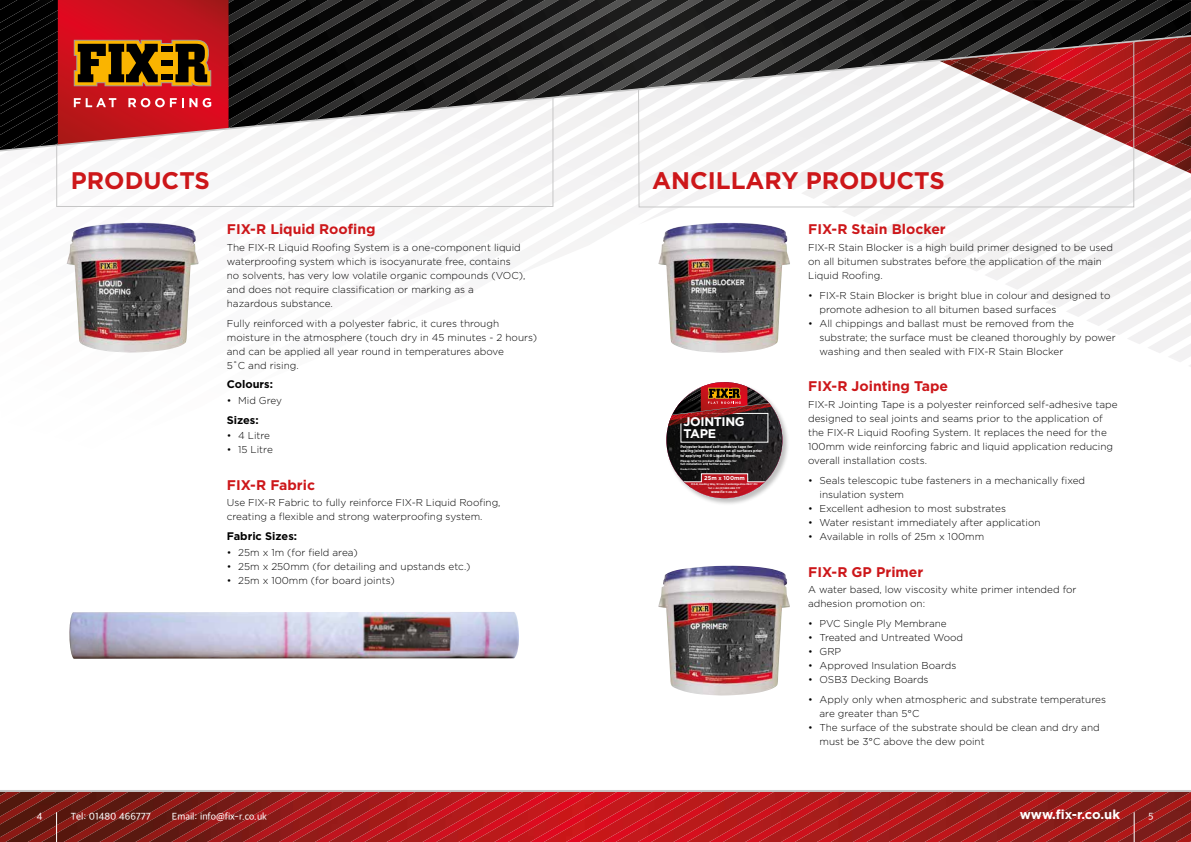
<style>
.page{position:relative;width:1191px;height:842px;background:#fff}
.page>*{position:absolute;margin:0;border:0;box-sizing:border-box;transform-origin:0 0}
.t1{font:700 24px "Gotham";color:#cd171a}
.t2{font:700 14px "Gotham";color:#cd171a}
.t3{font:700 13px "Gotham";letter-spacing:-.005em;color:#fff}
.t4{font:700 12.5px/11.8px "Gotham";letter-spacing:-.03em;color:#fff}
.t5{font:700 11px "Gotham";color:#000}
.t6{font:300 10px/14px "Gotham";color:#000}
.t7{font:500 10px "Apple SD Gothic Neo";color:#fff}
.t8{font:700 5.7px "Gotham";color:#fff}
.t9{font:700 3.7px/4.6px "Gotham";letter-spacing:-.01em;color:#fff}
.t10{font:700 3.4px "Gotham";letter-spacing:-.005em;color:#fff}
.t11{font:700 3px/3.6px "Gotham";letter-spacing:-.01em;color:#fff}
.t12{font:700 2.5px/3.2px "Gotham";letter-spacing:-.02em;color:#fff;text-align:center}
.t13{font:700 2.3px "Gotham";color:#fff}
</style>
<div class="page">
<img style="left:0;top:792px;width:1191px;height:50px">
<hr style="left:56px;top:812px;width:1px;height:30px;background:#fff">
<hr style="left:1134px;top:812px;width:1px;height:30px;background:#fff">
<hr style="left:0;top:790px;width:1191px;height:2px;background:#c6c6c6">
<img style="left:761px;top:0;width:30px;height:31px">
<img style="left:725px;top:0;width:36px;height:35px">
<img style="left:689px;top:0;width:36px;height:35px">
<img style="left:653px;top:0;width:36px;height:35px">
<img style="left:791px;top:0;width:43px;height:31px">
<img style="left:617px;top:0;width:36px;height:35px">
<img style="left:581px;top:0;width:36px;height:35px">
<img style="left:545px;top:0;width:36px;height:35px">
<img style="left:834px;top:0;width:43px;height:31px">
<svg style="left:394px;top:207px;width:797px;height:119px"></svg>
<img style="left:509px;top:0;width:36px;height:35px">
<img style="left:473px;top:0;width:36px;height:35px">
<svg style="left:508px;top:152px;width:150px;height:127px"></svg>
<img style="left:877px;top:0;width:44px;height:31px">
<img style="left:436px;top:0;width:37px;height:35px">
<img style="left:400px;top:0;width:36px;height:35px">
<img style="left:364px;top:0;width:36px;height:35px">
<svg style="left:638px;top:208px;width:122px;height:17px"></svg>
<img style="left:921px;top:0;width:43px;height:31px">
<img style="left:328px;top:0;width:36px;height:35px">
<img style="left:1158px;top:0;width:33px;height:31px">
<img style="left:1122px;top:0;width:36px;height:31px">
<img style="left:292px;top:0;width:36px;height:35px">
<img style="left:1086px;top:0;width:36px;height:31px">
<svg style="left:760px;top:31px;width:431px;height:277px"></svg>
<img style="left:964px;top:0;width:122px;height:35px">
<img style="left:256px;top:0;width:36px;height:35px">
<svg style="left:254px;top:35px;width:937px;height:117px;background:#533d3d"></svg>
<svg style="left:0;top:0;width:254px;height:264px"></svg>
<svg style="left:56px;top:97px;width:498px;height:110px"></svg>
<img style="left:69px;top:612px;width:450px;height:47px">
<svg style="left:637px;top:40px;width:497px;height:168px"></svg>
<img style="left:658px;top:566px;width:132px;height:130px">
<div style="left:665px;top:381px;width:125px;height:125px;background:#000;opacity:.25"></div>
<svg style="left:666px;top:382px;width:117px;height:116px"></svg>
<img style="left:658px;top:223px;width:132px;height:130px">
<img style="left:67px;top:223px;width:132px;height:130px">
<h1 class="t1" style="left:71px;top:166px;width:140px">PRODUCTS</h1>
<h2 class="t2" style="left:227px;top:221px;width:150px">FIX-R Liquid Roofing</h2>
<p class="t6" style="left:227px;top:240px;width:300px">The FIX-R Liquid Roofing System is a one-component liquid waterproofing system which is isocyanurate free, contains no solvents, has very low volatile organic compounds (VOC), and does not require classification or marking as a hazardous substance.</p>
<p class="t6" style="left:227px;top:316px;width:312px">Fully reinforced with a polyester fabric, it cures through moisture in the atmosphere (touch dry in 45 minutes - 2 hours) and can be applied all year round in temperatures above<br>5˚C and rising.</p>
<p class="t5" style="left:227px;top:378px;width:48px">Colours:</p>
<p class="t6" style="left:227px;top:393px;width:57px">• Mid Grey</p>
<p class="t5" style="left:227px;top:413px;width:33px">Sizes:</p>
<p class="t6" style="left:227px;top:428px;width:45px">• 4 Litre</p>
<p class="t6" style="left:227px;top:442px;width:48px">• 15 Litre</p>
<h2 class="t2" style="left:227px;top:477px;width:90px">FIX-R Fabric</h2>
<p class="t6" style="left:227px;top:496px;width:275px">Use FIX-R Fabric to fully reinforce FIX-R Liquid Roofing, creating a flexible and strong waterproofing system.</p>
<p class="t5" style="left:227px;top:530px;width:72px">Fabric Sizes:</p>
<p class="t6" style="left:227px;top:545px;width:132px">• 25m x 1m (for field area)</p>
<p class="t6" style="left:227px;top:559px;width:245px">• 25m x 250mm (for detailing and upstands etc.)</p>
<p class="t6" style="left:227px;top:573px;width:169px">• 25m x 100mm (for board joints)</p>
<h1 class="t1" style="left:652px;top:166px;width:294px">ANCILLARY PRODUCTS</h1>
<h2 class="t2" style="left:808px;top:221px;width:139px">FIX-R Stain Blocker</h2>
<p class="t6" style="left:808px;top:240px;width:306px">FIX-R Stain Blocker is a high build primer designed to be used on all bitumen substrates before the application of the main<br>Liquid Roofing.</p>
<p class="t6" style="left:819px;top:288px;width:292px;text-indent:-11px">• FIX-R Stain Blocker is bright blue in colour and designed to promote adhesion to all bitumen based surfaces</p>
<p class="t6" style="left:819px;top:316px;width:298px;text-indent:-11px">• All chippings and ballast must be removed from the substrate; the surface must be cleaned thoroughly by power washing and then sealed with FIX-R Stain Blocker</p>
<h2 class="t2" style="left:808px;top:378px;width:141px">FIX-R Jointing Tape</h2>
<p class="t6" style="left:808px;top:398px;width:311px">FIX-R Jointing Tape is a polyester reinforced self-adhesive tape designed to seal joints and seams prior to the application of the FIX-R Liquid Roofing System. It replaces the need for the 100mm wide reinforcing fabric and liquid application reducing overall installation costs.</p>
<p class="t6" style="left:819px;top:473px;width:267px;text-indent:-11px">• Seals telescopic tube fasteners in a mechanically fixed insulation system</p>
<p class="t6" style="left:808px;top:501px;width:199px">• Excellent adhesion to most substrates</p>
<p class="t6" style="left:808px;top:515px;width:234px">• Water resistant immediately after application</p>
<p class="t6" style="left:808px;top:529px;width:178px">• Available in rolls of 25m x 100mm</p>
<h2 class="t2" style="left:808px;top:564px;width:117px">FIX-R GP Primer</h2>
<p class="t6" style="left:808px;top:583px;width:270px">A water based, low viscosity white primer intended for adhesion promotion on:</p>
<p class="t6" style="left:808px;top:616px;width:140px">• PVC Single Ply Membrane</p>
<p class="t6" style="left:808px;top:630px;width:156px">• Treated and Untreated Wood</p>
<p class="t6" style="left:808px;top:644px;width:35px">• GRP</p>
<p class="t6" style="left:808px;top:658px;width:150px">• Approved Insulation Boards</p>
<p class="t6" style="left:808px;top:672px;width:122px">• OSB3 Decking Boards</p>
<p class="t6" style="left:819px;top:692px;width:288px;text-indent:-11px">• Apply only when atmospheric and substrate temperatures are greater than 5°C</p>
<p class="t6" style="left:819px;top:720px;width:282px;text-indent:-11px">• The surface of the substrate should be clean and dry and must be 3°C above the dew point</p>
<p class="t4" style="left:683px;top:416px;width:63px">JOINTING<br>TAPE</p>
<p class="t9" style="left:680px;top:444px;width:83px">Polyester backed self-adhesive tape for sealing joints and seams on all surfaces prior to applying FIX-R Liquid Roofing System.</p>
<p class="t11" style="left:680px;top:459px;width:58px">Please refer to product data sheets for full installation and further details.</p>
<p class="t13" style="left:680px;top:468px;width:31px">Product Code: 10660678</p>
<p class="t8" style="left:704px;top:475px;width:42px">25m x 100mm</p>
<p class="t10" style="left:711px;top:490px;width:28px">www.fix-r.co.uk</p>
<p class="t12" style="left:691px;top:483px;width:68px">FIX-R, Harding Way, St Ives, Cambridgeshire PE27 3YJ<br>Tel: + 44 (0)1480 466 777</p>
<p class="t7" style="left:37px;top:811px;width:7px">4</p>
<p class="t7" style="left:71px;top:811px;width:81px">Tel: 01480 466777</p>
<p class="t7" style="left:172px;top:811px;width:97px">Email: info@fix-r.co.uk</p>
<h3 class="t3" style="left:1020px;top:807px;width:102px">www.fix-r.co.uk</h3>
<p class="t7" style="left:1148px;top:811px;width:7px">5</p>
</div>
